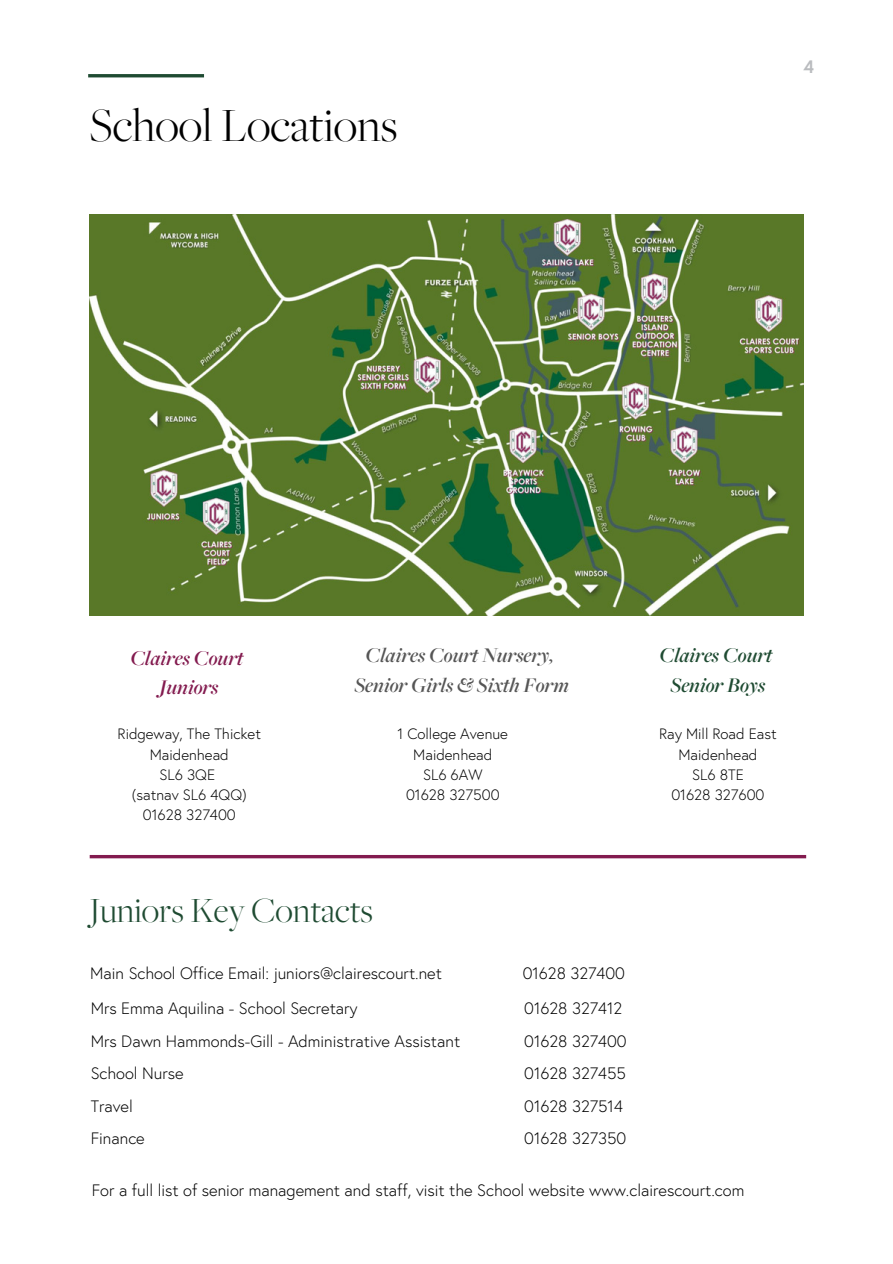
<style>
.page{position:relative;width:893px;height:1264px;background:#fff}
.page>*{position:absolute;margin:0;border:0;box-sizing:border-box;transform-origin:0 0}
.t1{font:300 49.5px "Freight Big Pro";color:#000}
.t2{font:300 36.75px "Freight Big Pro";color:#1f4b32}
.t3{font:italic 600 21.6px "Freight Big Pro";color:#555}
.t4{font:italic 600 21.6px "Freight Big Pro";color:#1f4b32}
.t5{font:italic 600 21.6px "Freight Big Pro";color:#831b4f}
.t6{font:700 18px "Europa";color:#babcbf}
.t7{font:300 16.5px "Europa";color:#000}
.t8{font:300 15px "Europa";color:#000}
</style>
<div class="page">
<img style="left:90px;top:214px;width:713px;height:401px">
<hr style="left:90px;top:855px;width:716px;height:3px;background:#831b4f">
<hr style="left:88px;top:74px;width:116px;height:3px;background:#1f4b32">
<p class="t1" style="left:89px;top:99px;width:310px">School Locations</p>
<p class="t6" style="left:803px;top:55px;width:12px">4</p>
<p class="t5" style="left:130px;top:646px;width:114px">Claires Court</p>
<p class="t5" style="left:159px;top:675px;width:61px">Juniors</p>
<p class="t8" style="left:118px;top:724px;width:145px">Ridgeway, The Thicket</p>
<p class="t8" style="left:150px;top:744px;width:80px">Maidenhead</p>
<p class="t8" style="left:159px;top:765px;width:57px">SL6 3QE</p>
<p class="t8" style="left:132px;top:785px;width:116px">(satnav SL6 4QQ)</p>
<p class="t8" style="left:143px;top:805px;width:94px">01628 327400</p>
<p class="t3" style="left:365px;top:644px;width:189px">Claires Court Nursery,</p>
<p class="t3" style="left:354px;top:673px;width:216px">Senior Girls &amp; Sixth Form</p>
<p class="t8" style="left:397px;top:724px;width:112px">1 College Avenue</p>
<p class="t8" style="left:413px;top:744px;width:80px">Maidenhead</p>
<p class="t8" style="left:423px;top:765px;width:61px">SL6 6AW</p>
<p class="t8" style="left:406px;top:785px;width:95px">01628 327500</p>
<p class="t4" style="left:659px;top:644px;width:114px">Claires Court</p>
<p class="t4" style="left:670px;top:673px;width:96px">Senior Boys</p>
<p class="t8" style="left:659px;top:724px;width:119px">Ray Mill Road East</p>
<p class="t8" style="left:678px;top:744px;width:80px">Maidenhead</p>
<p class="t8" style="left:692px;top:765px;width:53px">SL6 8TE</p>
<p class="t8" style="left:671px;top:785px;width:95px">01628 327600</p>
<p class="t2" style="left:90px;top:891px;width:285px">Juniors Key Contacts</p>
<p class="t7" style="left:90px;top:962px;width:353px">Main School Office Email: juniors@clairescourt.net</p>
<p class="t7" style="left:522px;top:962px;width:104px">01628 327400</p>
<p class="t7" style="left:91px;top:997px;width:268px">Mrs Emma Aquilina - School Secretary</p>
<p class="t7" style="left:91px;top:1030px;width:371px">Mrs Dawn Hammonds-Gill - Administrative Assistant</p>
<p class="t7" style="left:91px;top:1062px;width:94px">School Nurse</p>
<p class="t7" style="left:91px;top:1095px;width:44px">Travel</p>
<p class="t7" style="left:91px;top:1128px;width:56px">Finance</p>
<p class="t7" style="left:524px;top:997px;width:99px">01628 327412</p>
<p class="t7" style="left:524px;top:1030px;width:104px">01628 327400</p>
<p class="t7" style="left:524px;top:1062px;width:103px">01628 327455</p>
<p class="t7" style="left:524px;top:1095px;width:100px">01628 327514</p>
<p class="t7" style="left:524px;top:1128px;width:103px">01628 327350</p>
<p class="t7" style="left:92px;top:1179px;width:654px">For a full list of senior management and staff, visit the School website www.clairescourt.com</p>
</div>
